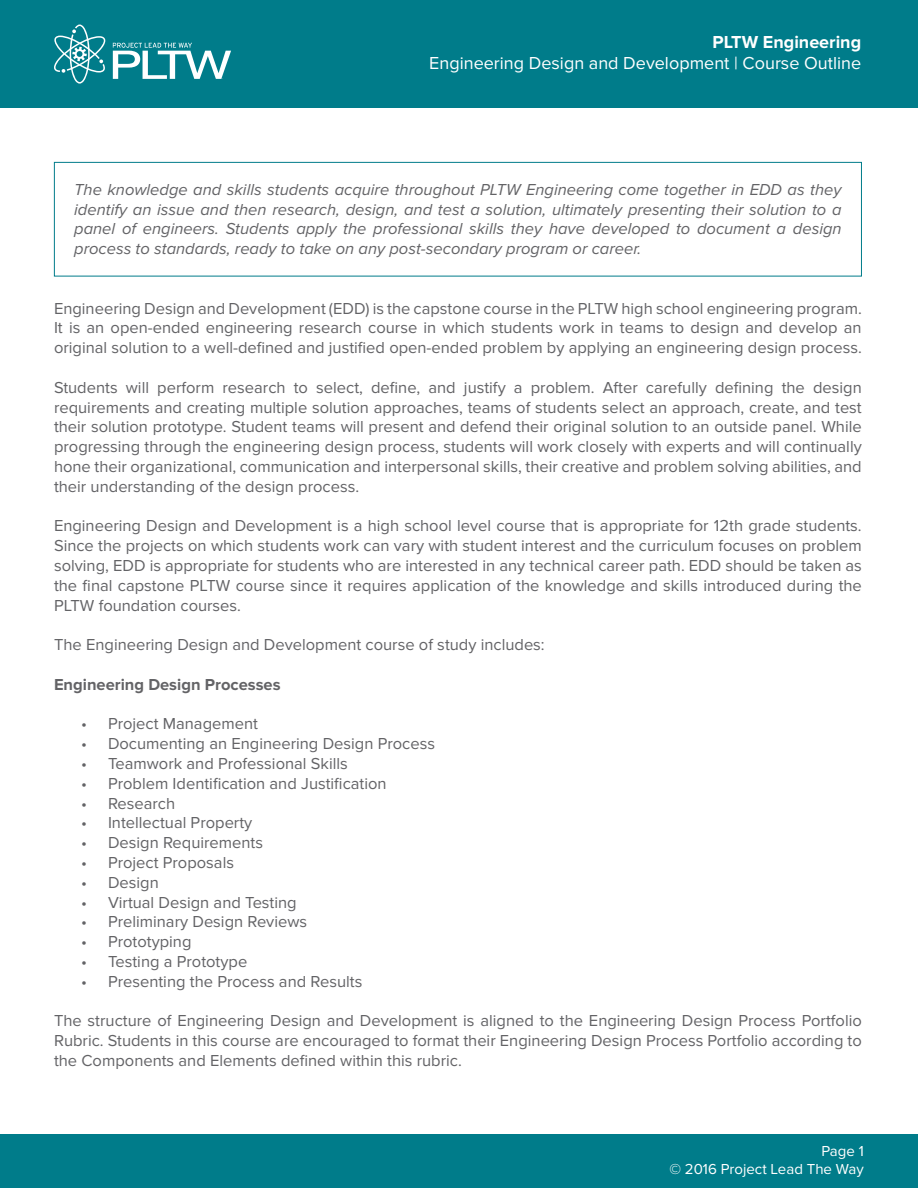
<style>
.page{position:relative;width:918px;height:1188px;background:#fff}
.page>*{position:absolute;margin:0;border:0;box-sizing:border-box;transform-origin:0 0}
.t1{font:18px "Proxima Nova";color:#fff}
.t2{font:700 18px "Proxima Nova";color:#fff}
.t3{font:16.5px/19.8px "Proxima Nova";color:#636366;text-align:justify}
.t4{font:italic 16.5px/19.8px "Proxima Nova";color:#636366;text-align:justify}
.t5{font:700 16.5px "Proxima Nova";color:#636366}
.t6{font:15px "Proxima Nova";color:#fff}
</style>
<div class="page">
<div style="left:0;top:1134px;width:918px;height:54px;background:#007c8a"></div>
<div style="left:0;top:0;width:918px;height:108px;background:#007c8a"></div>
<svg style="left:113px;top:43px;width:118px;height:36px"></svg>
<svg style="left:54px;top:25px;width:51px;height:59px"></svg>
<div style="left:54px;top:162px;width:808px;height:114px;border:1px solid #007c8a"></div>
<p class="t2" style="left:712px;top:32px;width:150px">PLTW Engineering</p>
<p class="t1" style="left:429px;top:53px;width:434px">Engineering Design and Development | Course Outline</p>
<p class="t4" style="left:74px;top:180px;width:769px">The knowledge and skills students acquire throughout PLTW Engineering come together in EDD as they identify an issue and then research, design, and test a solution, ultimately presenting their solution to a panel of engineers. Students apply the professional skills they have developed to document a design process to standards, ready to take on any post-secondary program or career.</p>
<p class="t3" style="left:54px;top:299px;width:809px">Engineering Design and Development (EDD) is the capstone course in the PLTW high school engineering program.<br>It is an open-ended engineering research course in which students work in teams to design and develop an original solution to a well-defined and justified open-ended problem by applying an engineering design process.</p>
<p class="t3" style="left:54px;top:378px;width:809px">Students will perform research to select, define, and justify a problem. After carefully defining the design requirements and creating multiple solution approaches, teams of students select an approach, create, and test their solution prototype. Student teams will present and defend their original solution to an outside panel. While progressing through the engineering design process, students will work closely with experts and will continually hone their organizational, communication and interpersonal skills, their creative and problem solving abilities, and their understanding of the design process.</p>
<p class="t3" style="left:54px;top:517px;width:809px">Engineering Design and Development is a high school level course that is appropriate for 12th grade students.<br>Since the projects on which students work can vary with student interest and the curriculum focuses on problem solving, EDD is appropriate for students who are interested in any technical career path. EDD should be taken as the final capstone PLTW course since it requires application of the knowledge and skills introduced during the PLTW foundation courses.</p>
<p class="t3" style="left:54px;top:635px;width:492px">The Engineering Design and Development course of study includes:</p>
<p class="t5" style="left:54px;top:675px;width:228px">Engineering Design Processes</p>
<p class="t3" style="left:81px;top:715px;width:179px">• Project Management</p>
<p class="t3" style="left:81px;top:734px;width:356px">• Documenting an Engineering Design Process</p>
<p class="t3" style="left:81px;top:754px;width:268px">• Teamwork and Professional Skills</p>
<p class="t3" style="left:81px;top:774px;width:307px">• Problem Identification and Justification</p>
<p class="t3" style="left:81px;top:794px;width:96px">• Research</p>
<p class="t3" style="left:81px;top:814px;width:173px">• Intellectual Property</p>
<p class="t3" style="left:81px;top:833px;width:184px">• Design Requirements</p>
<p class="t3" style="left:81px;top:853px;width:155px">• Project Proposals</p>
<p class="t3" style="left:81px;top:873px;width:79px">• Design</p>
<p class="t3" style="left:81px;top:893px;width:217px">• Virtual Design and Testing</p>
<p class="t3" style="left:81px;top:913px;width:228px">• Preliminary Design Reviews</p>
<p class="t3" style="left:81px;top:932px;width:112px">• Prototyping</p>
<p class="t3" style="left:81px;top:952px;width:168px">• Testing a Prototype</p>
<p class="t3" style="left:81px;top:972px;width:283px">• Presenting the Process and Results</p>
<p class="t3" style="left:54px;top:1012px;width:809px">The structure of Engineering Design and Development is aligned to the Engineering Design Process Portfolio Rubric. Students in this course are encouraged to format their Engineering Design Process Portfolio according to the Components and Elements defined within this rubric.</p>
<p class="t6" style="left:822px;top:1144px;width:44px">Page 1</p>
<p class="t6" style="left:669px;top:1161px;width:49px">© 2016</p>
<p class="t6" style="left:705px;top:1162px;width:160px">© Project Lead The Way</p>
</div>
